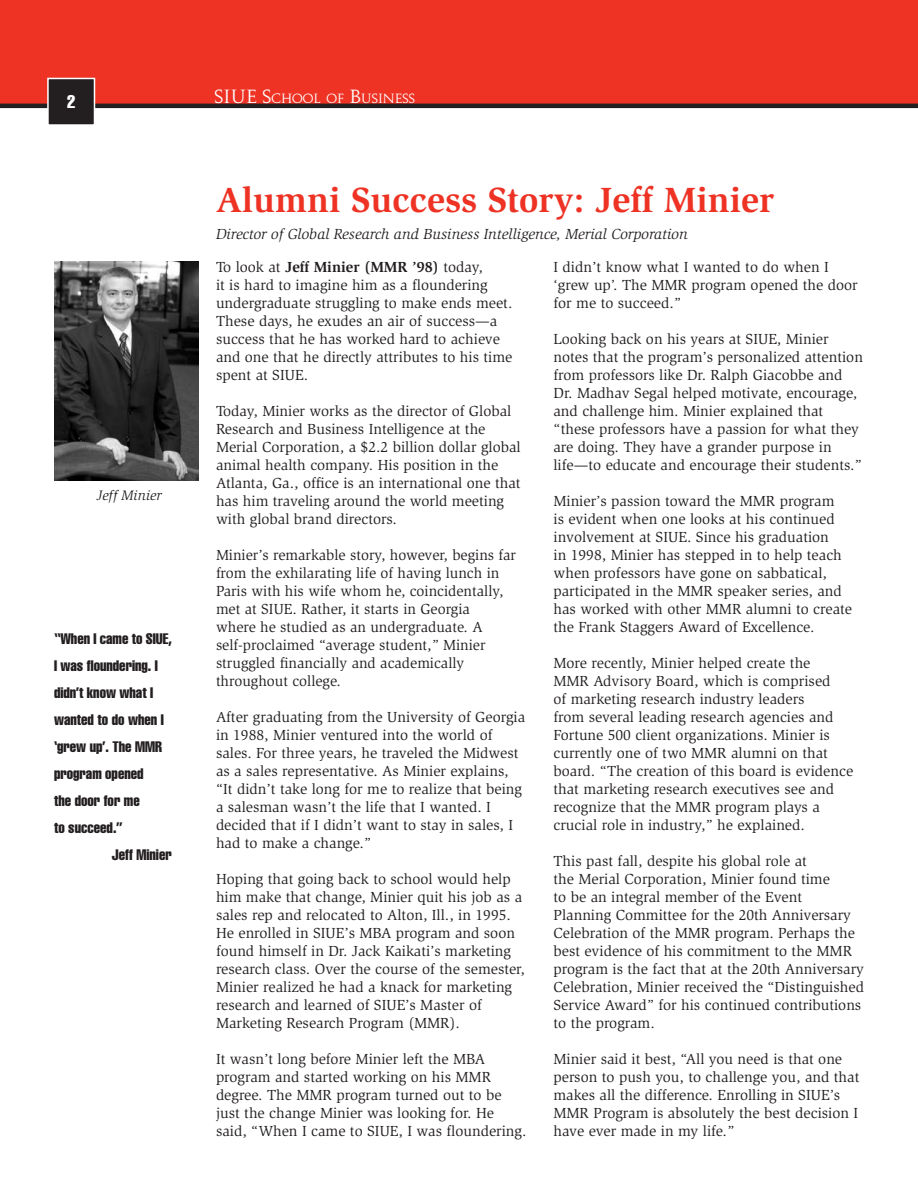
<style>
.page{position:relative;width:918px;height:1188px;background:#fff}
.page>*{position:absolute;margin:0;border:0;box-sizing:border-box;transform-origin:0 0}
.t1{font:700 36px "Slimbach";color:#ee3224}
.t2{font:extra-condensed 18px "Helvetica";color:#fff}
.t3{font:15px/18px "Slimbach";color:#231f20}
.t4{font:extra-condensed 15px/27px "Helvetica";color:#231f20}
.t5{font:italic 15px "Slimbach";color:#231f20}
.t6{font:italic 14.1px "Slimbach";color:#231f20}
.t7{font:12.6px "Aurea Titling";color:#fff}
.s1{font-size:18px}
.s2{font-weight:700}
</style>
<div class="page">
<div style="left:0;top:0;width:918px;height:106px;background:#ee3224"></div>
<hr style="left:0;top:104px;width:918px;height:4px;background:#231f20">
<div style="left:48px;top:78px;width:46px;height:47px;background:#231f20"></div>
<div style="left:47px;top:78px;width:48px;height:48px;border:2px solid #fff"></div>
<img style="left:54px;top:261px;width:145px;height:219px">
<p class="t2" style="left:67px;top:90px;width:10px">2</p>
<p class="t7" style="left:215px;top:91px;width:188px"><span class="s1">SIUE S</span>CHOOL OF <span class="s1">B</span>USINESS</p>
<p class="t6" style="left:97px;top:488px;width:66px">Jeff Minier</p>
<p class="t4" style="left:54px;top:625px;width:119px">“When I came to SIUE,<br>I was floundering. I didn’t know what I wanted to do when I ‘grew up’. The MMR program opened<br>the door for me<br>to succeed.”</p>
<p class="t4" style="left:112px;top:841px;width:61px">Jeff Minier</p>
<h1 class="t1" style="left:216px;top:179px;width:560px">Alumni Success Story: Jeff Minier</h1>
<p class="t5" style="left:216px;top:226px;width:473px">Director of Global Research and Business Intelligence, Merial Corporation</p>
<p class="t3" style="left:216px;top:258px;width:298px">To look at <span class="s2">Jeff Minier (MMR ’98)</span> today,<br>it is hard to imagine him as a floundering undergraduate struggling to make ends meet.<br>These days, he exudes an air of success—a success that he has worked hard to achieve and one that he directly attributes to his time spent at SIUE.</p>
<p class="t3" style="left:216px;top:402px;width:306px">Today, Minier works as the director of Global Research and Business Intelligence at the Merial Corporation, a $2.2 billion dollar global animal health company. His position in the Atlanta, Ga., office is an international one that has him traveling around the world meeting with global brand directors.</p>
<p class="t3" style="left:216px;top:546px;width:302px">Minier’s remarkable story, however, begins far from the exhilarating life of having lunch in Paris with his wife whom he, coincidentally, met at SIUE. Rather, it starts in Georgia<br>where he studied as an undergraduate. A self-proclaimed “average student,” Minier struggled financially and academically throughout college.</p>
<p class="t3" style="left:216px;top:708px;width:311px">After graduating from the University of Georgia in 1988, Minier ventured into the world of sales. For three years, he traveled the Midwest as a sales representative. As Minier explains, “It didn’t take long for me to realize that being a salesman wasn’t the life that I wanted. I decided that if I didn’t want to stay in sales, I had to make a change.”</p>
<p class="t3" style="left:216px;top:870px;width:310px">Hoping that going back to school would help him make that change, Minier quit his job as a sales rep and relocated to Alton, Ill., in 1995.<br>He enrolled in SIUE’s MBA program and soon found himself in Dr. Jack Kaikati’s marketing research class. Over the course of the semester, Minier realized he had a knack for marketing research and learned of SIUE’s Master of Marketing Research Program (MMR).</p>
<p class="t3" style="left:216px;top:1050px;width:312px">It wasn’t long before Minier left the MBA program and started working on his MMR degree. The MMR program turned out to be just the change Minier was looking for. He said, “When I came to SIUE, I was floundering.</p>
<p class="t3" style="left:554px;top:258px;width:306px">I didn’t know what I wanted to do when I ‘grew up’. The MMR program opened the door for me to succeed.”</p>
<p class="t3" style="left:554px;top:330px;width:311px">Looking back on his years at SIUE, Minier notes that the program’s personalized attention from professors like Dr. Ralph Giacobbe and Dr. Madhav Segal helped motivate, encourage, and challenge him. Minier explained that “these professors have a passion for what they are doing. They have a grander purpose in life—to educate and encourage their students.”</p>
<p class="t3" style="left:554px;top:492px;width:300px">Minier’s passion toward the MMR program<br>is evident when one looks at his continued involvement at SIUE. Since his graduation<br>in 1998, Minier has stepped in to help teach when professors have gone on sabbatical, participated in the MMR speaker series, and has worked with other MMR alumni to create the Frank Staggers Award of Excellence.</p>
<p class="t3" style="left:554px;top:654px;width:301px">More recently, Minier helped create the<br>MMR Advisory Board, which is comprised<br>of marketing research industry leaders<br>from several leading research agencies and Fortune 500 client organizations. Minier is currently one of two MMR alumni on that board. “The creation of this board is evidence that marketing research executives see and recognize that the MMR program plays a crucial role in industry,” he explained.</p>
<p class="t3" style="left:554px;top:852px;width:312px">This past fall, despite his global role at<br>the Merial Corporation, Minier found time<br>to be an integral member of the Event<br>Planning Committee for the 20th Anniversary Celebration of the MMR program. Perhaps the best evidence of his commitment to the MMR program is the fact that at the 20th Anniversary Celebration, Minier received the “Distinguished Service Award” for his continued contributions to the program.</p>
<p class="t3" style="left:554px;top:1050px;width:307px">Minier said it best, “All you need is that one person to push you, to challenge you, and that makes all the difference. Enrolling in SIUE’s MMR Program is absolutely the best decision I have ever made in my life.”</p>
</div>
